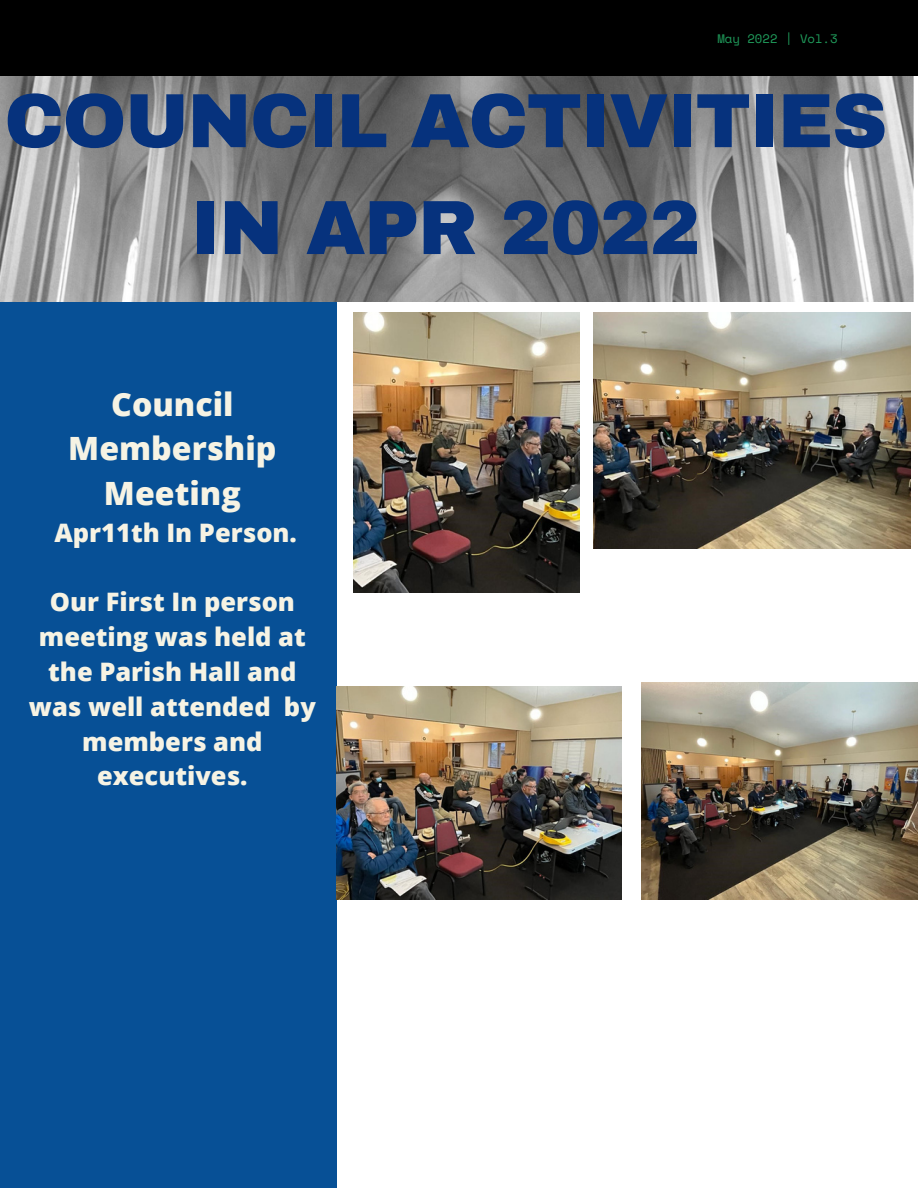
<style>
.page{position:relative;width:918px;height:1188px;background:#fff}
.page>*{position:absolute;margin:0;border:0;box-sizing:border-box;transform-origin:0 0}
.t1{font:900 76.8px/106.8px "Archivo";letter-spacing:-.02em;color:#06327d;text-align:center}
.t2{font:800 32.1px/44.7px "Open Sans";color:#f6f3e4;text-align:center}
.t3{font:800 25.5px/34.8px "Open Sans";color:#f6f3e4;text-align:center}
.t4{font:12.3px "Space Mono";color:#209d5c}
</style>
<div class="page">
<div style="left:0;top:278px;width:337px;height:910px;background:#075096"></div>
<img style="left:0;top:76px;width:914px;height:226px">
<div style="left:0;top:0;width:918px;height:76px;background:#000"></div>
<img style="left:353px;top:312px;width:226px;height:280px">
<img style="left:641px;top:682px;width:277px;height:217px">
<img style="left:337px;top:686px;width:284px;height:214px">
<img style="left:594px;top:312px;width:316px;height:237px">
<p class="t4" style="left:717px;top:29px;width:122px">May 2022 | Vol.3</p>
<h1 class="t1" style="left:4px;top:68px;width:885px">COUNCIL ACTIVITIES<br>IN APR 2022</h1>
<p class="t2" style="left:68px;top:381px;width:210px">Council<br>Membership<br>Meeting</p>
<p class="t3" style="left:54px;top:515px;width:244px">Apr11th In Person.</p>
<p class="t3" style="left:29px;top:584px;width:288px">Our First In person meeting was held at the Parish Hall and was well attended by members and executives.</p>
</div>
